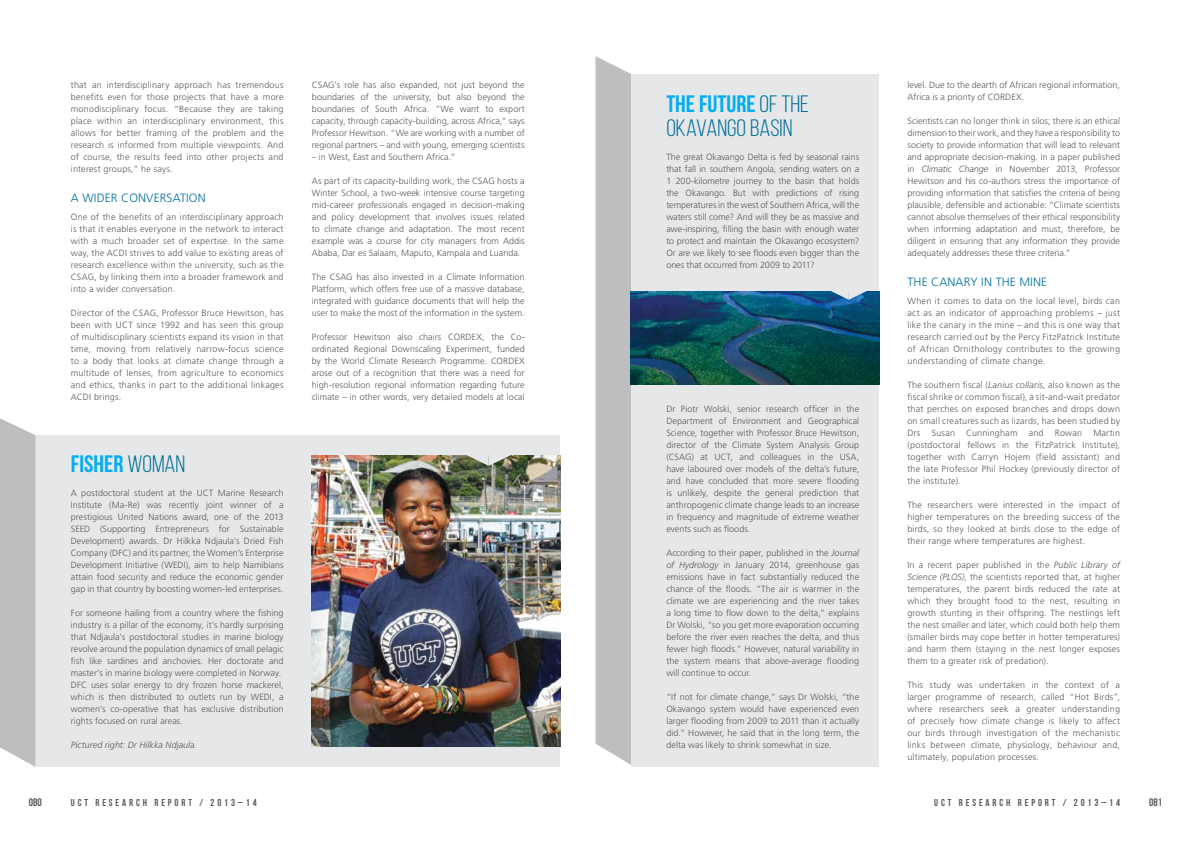
<style>
.page{position:relative;width:1191px;height:842px;background:#fff}
.page>*{position:absolute;margin:0;border:0;box-sizing:border-box;transform-origin:0 0}
.t1{font:23.8px/24px "Bebas Neue";color:#006f9a;scale:1.05 1}
.t2{font:23.8px "Bebas Neue";color:#00aeef;scale:1.05 1}
.t3{font:300 12px "Frutiger LT Std";color:#006f9a}
.t4{font:11px "Bebas Neue";color:#58595b}
.t5{font:10px "Bebas Neue";letter-spacing:.29em;color:#58595b}
.t6{font:300 9px/12px "Frutiger LT Std";letter-spacing:.005em;color:#58595b;text-align:justify}
.t7{font:italic 300 9px "Frutiger LT Std";letter-spacing:.005em;color:#58595b}
.s1{color:#006f9a}
.s2{font-weight:700;color:#00aeef}
.s3{font-style:italic}
</style>
<div class="page">
<div style="left:631px;top:75px;width:248px;height:692px;background:#e6e7e8"></div>
<div style="left:35px;top:435px;width:525px;height:332px;background:#e6e7e8"></div>
<div style="left:0;top:418px;width:35px;height:349px;background:#bcbec0"></div>
<img style="left:312px;top:455px;width:248px;height:291px">
<svg style="left:467px;top:455px;width:43px;height:11px"></svg>
<svg style="left:595px;top:56px;width:36px;height:709px;background:#c3c5c6"></svg>
<img style="left:631px;top:291px;width:248px;height:93px">
<svg style="left:827px;top:291px;width:43px;height:9px"></svg>
<p class="t6" style="left:71px;top:79px;width:214px">that an interdisciplinary approach has tremendous benefits even for those projects that have a more monodisciplinary focus. “Because they are taking place within an interdisciplinary environment, this allows for better framing of the problem and the research is informed from multiple viewpoints. And of course, the results feed into other projects and interest groups,” he says.</p>
<h2 class="t3" style="left:71px;top:191px;width:20px">A wider</h2>
<h2 class="t3" style="left:121px;top:191px;width:9px">con</h2>
<h2 class="t3" style="left:146px;top:191px;width:15px">versation</h2>
<p class="t6" style="left:71px;top:211px;width:214px">One of the benefits of an interdisciplinary approach is that it enables everyone in the network to interact with a much broader set of expertise. In the same way, the ACDI strives to add value to existing areas of research excellence within the university, such as the CSAG, by linking them into a broader framework and into a wider conversation.</p>
<p class="t6" style="left:71px;top:307px;width:214px">Director of the CSAG, Professor Bruce Hewitson, has been with UCT since 1992 and has seen this group of multidisciplinary scientists expand its vision in that time, moving from relatively narrow-focus science to a body that looks at climate change through a multitude of lenses, from agriculture to economics and ethics, thanks in part to the additional linkages ACDI brings.</p>
<h1 class="t2" style="left:71px;top:451px;width:110px">FISHER <span class="s1">WOMAN</span></h1>
<p class="t6" style="left:71px;top:487px;width:214px">A postdoctoral student at the UCT Marine Research Institute (Ma-Re) was recently joint winner of a prestigious United Nations award, one of the 2013<br>SEED (Supporting Entrepreneurs for Sustainable Development) awards. Dr Hilkka Ndjaula’s Dried Fish Company (DFC) and its partner, the Women’s Enterprise Development Initiative (WEDI), aim to help Namibians attain food security and reduce the economic gender gap in that country by boosting women-led enterprises.</p>
<p class="t6" style="left:71px;top:607px;width:214px;text-align:left">For someone hailing from a country where the fishing industry is a pillar of the economy, it’s hardly surprising that Ndjaula’s postdoctoral studies in marine biology revolve around the population dynamics of small pelagic fish like sardines and anchovies. Her doctorate and master’s in marine biology were completed in Norway.<br>DFC uses solar energy to dry frozen horse mackerel, which is then distributed to outlets run by WEDI, a women’s co-operative that has exclusive distribution rights focused on rural areas.</p>
<p class="t7" style="left:71px;top:740px;width:128px">Pictured right: Dr Hilkka Ndjaula.</p>
<p class="t6" style="left:312px;top:79px;width:214px">CSAG’s role has also expanded, not just beyond the boundaries of the university, but also beyond the boundaries of South Africa. “We want to export capacity, through capacity-building, across Africa,” says Professor Hewitson. “We are working with a number of regional partners – and with young, emerging scientists</p>
<p class="t6" style="left:312px;top:151px;width:145px">– in West, East and Southern Africa.”</p>
<p class="t6" style="left:312px;top:175px;width:214px">As part of its capacity-building work, the CSAG hosts a Winter School, a two-week intensive course targeting mid-career professionals engaged in decision-making and policy development that involves issues related to climate change and adaptation. The most recent example was a course for city managers from Addis Ababa, Dar es Salaam, Maputo, Kampala and Luanda.</p>
<p class="t6" style="left:312px;top:271px;width:214px">The CSAG has also invested in a Climate Information Platform, which offers free use of a massive database, integrated with guidance documents that will help the user to make the most of the information in the system.</p>
<p class="t6" style="left:312px;top:331px;width:214px">Professor Hewitson also chairs CORDEX, the Co&shy;ordinated Regional Downscaling Experiment, funded by the World Climate Research Programme. CORDEX arose out of a recognition that there was a need for high-resolution regional information regarding future climate – in other words, very detailed models at local</p>
<h1 class="t1" style="left:666px;top:92px;width:137px"><span class="s2">THE FUTURE</span> OF THE<br>OKAVANGO BASIN</h1>
<p class="t6" style="left:666px;top:151px;width:194px">The great Okavango Delta is fed by seasonal rains that fall in southern Angola, sending waters on a 1 200-kilometre journey to the basin that holds the Okavango. But with predictions of rising temperatures in the west of Southern Africa, will the waters still come? And will they be as massive and awe-inspiring, filling the basin with enough water to protect and maintain the Okavango ecosystem?<br>Or are we likely to see floods even bigger than the ones that occurred from 2009 to 2011?</p>
<p class="t6" style="left:666px;top:403px;width:194px">Dr Piotr Wolski, senior research officer in the Department of Environment and Geographical Science, together with Professor Bruce Hewitson, director of the Climate System Analysis Group (CSAG) at UCT, and colleagues in the USA, have laboured over models of the delta’s future, and have concluded that more severe flooding is unlikely, despite the general prediction that anthropogenic climate change leads to an increase in frequency and magnitude of extreme weather events such as floods.</p>
<p class="t6" style="left:666px;top:547px;width:194px">According to their paper, published in the <span class="s3">Journal of Hydrology</span> in January 2014, greenhouse gas emissions have in fact substantially reduced the chance of the floods. “The air is warmer in the climate we are experiencing and the river takes a long time to flow down to the delta,” explains Dr Wolski, “so you get more evaporation occurring before the river even reaches the delta, and thus fewer high floods.” However, natural variability in the system means that above-average flooding will continue to occur.</p>
<p class="t6" style="left:666px;top:691px;width:194px">“If not for climate change,” says Dr Wolski, “the Okavango system would have experienced even larger flooding from 2009 to 2011 than it actually did.” However, he said that in the long term, the delta was likely to shrink somewhat in size.</p>
<p class="t6" style="left:907px;top:79px;width:214px">level. Due to the dearth of African regional information,<br>Africa is a priority of CORDEX.</p>
<p class="t6" style="left:907px;top:115px;width:214px">Scientists can no longer think in silos; there is an ethical dimension to their work, and they have a responsibility to society to provide information that will lead to relevant and appropriate decision-making. In a paper published in <span class="s3">Climatic Change</span> in November 2013, Professor Hewitson and his co-authors stress the importance of providing information that satisfies the criteria of being plausible, defensible and actionable: “Climate scientists cannot absolve themselves of their ethical responsibility when informing adaptation and must, therefore, be diligent in ensuring that any information they provide adequately addresses these three criteria.”</p>
<h2 class="t3" style="left:907px;top:275px;width:33px">The canar</h2>
<h2 class="t3" style="left:970px;top:275px;width:33px">y in the</h2>
<h2 class="t3" style="left:1019px;top:275px;width:8px">mine</h2>
<p class="t6" style="left:907px;top:295px;width:214px">When it comes to data on the local level, birds can act as an indicator of approaching problems – just like the canary in the mine – and this is one way that research carried out by the Percy FitzPatrick Institute of African Ornithology contributes to the growing understanding of climate change.</p>
<p class="t6" style="left:907px;top:379px;width:214px">The southern fiscal (<span class="s3">Lanius collaris</span>, also known as the fiscal shrike or common fiscal), a sit-and-wait predator that perches on exposed branches and drops down on small creatures such as lizards, has been studied by Drs Susan Cunningham and Rowan Martin (postdoctoral fellows in the FitzPatrick Institute), together with Carryn Hojem (field assistant) and the late Professor Phil Hockey (previously director of the institute).</p>
<p class="t6" style="left:907px;top:499px;width:214px">The researchers were interested in the impact of higher temperatures on the breeding success of the birds, so they looked at birds close to the edge of their range where temperatures are highest.</p>
<p class="t6" style="left:907px;top:559px;width:214px">In a recent paper published in the <span class="s3">Public Library of Science (PLOS)</span>, the scientists reported that, at higher temperatures, the parent birds reduced the rate at which they brought food to the nest, resulting in growth stunting in their offspring. The nestlings left the nest smaller and later, which could both help them (smaller birds may cope better in hotter temperatures) and harm them (staying in the nest longer exposes them to a greater risk of predation).</p>
<p class="t6" style="left:907px;top:679px;width:214px">This study was undertaken in the context of a larger programme of research, called “Hot Birds”, where researchers seek a greater understanding of precisely how climate change is likely to affect our birds through investigation of the mechanistic links between climate, physiology, behaviour and, ultimately, population processes.</p>
<p class="t4" style="left:29px;top:797px;width:15px">080</p>
<p class="t5" style="left:71px;top:797px;width:187px">UCT RESEARCH REPORT / 2013–14</p>
<p class="t5" style="left:934px;top:797px;width:187px">UCT RESEARCH REPORT / 2013–14</p>
<p class="t4" style="left:1149px;top:797px;width:15px">081</p>
</div>
